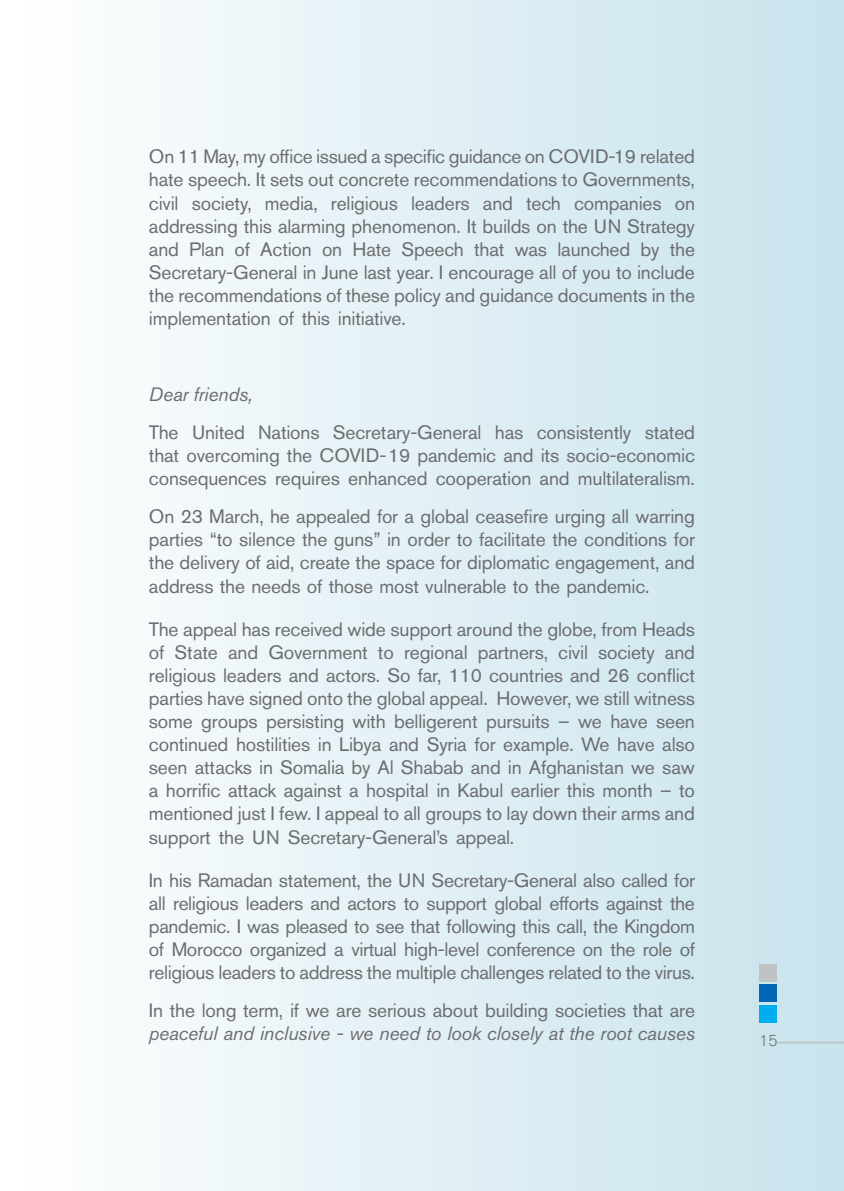
<style>
.page{position:relative;width:844px;height:1191px;background:#fff}
.page>*{position:absolute;margin:0;border:0;box-sizing:border-box;transform-origin:0 0}
.t1{font:19.25px/23.1px "Akzidenz Grotesk BE";letter-spacing:-.01em;color:#6c6d70;text-align:justify}
.t2{font:italic 19.25px "Akzidenz Grotesk BE";letter-spacing:-.01em;color:#6c6d70}
.t3{font:300 15.75px "Akzidenz Grotesk BE";color:#6c6d70}
</style>
<div class="page">
<div style="left:0;top:0;width:843px;height:1191px;background:linear-gradient(to right,#fff,#c7e3ec)"></div>
<div style="left:759px;top:1004px;width:17px;height:18px;background:#00aeef"></div>
<div style="left:759px;top:984px;width:17px;height:18px;background:#0166b3"></div>
<div style="left:759px;top:964px;width:17px;height:18px;background:#bfc3c4"></div>
<hr style="left:776px;top:1041px;width:67px;height:2px;background:#bfc3c4">
<p class="t1" style="left:149px;top:145px;width:547px">On 11 May, my office issued a specific guidance on COVID- 19 related hate speech. It sets out concrete recommendations to Governments, civil society, media, religious leaders and tech companies on addressing this alarming phenomenon. It builds on the UN Strategy and Plan of Action on Hate Speech that was launched by the Secretary-General in June last year. I encourage all of you to include the recommendations of these policy and guidance documents in the implementation of this initiative.</p>
<p class="t2" style="left:149px;top:383px;width:105px">Dear friends,</p>
<p class="t1" style="left:149px;top:421px;width:547px">The United Nations Secretary-General has consistently stated that overcoming the COVID- 19 pandemic and its socio-economic consequences requires enhanced cooperation and multilateralism.</p>
<p class="t1" style="left:149px;top:505px;width:547px">On 23 March, he appealed for a global ceasefire urging all warring parties “to silence the guns” in order to facilitate the conditions for the delivery of aid, create the space for diplomatic engagement, and address the needs of those most vulnerable to the pandemic.</p>
<p class="t1" style="left:149px;top:617px;width:547px">The appeal has received wide support around the globe, from Heads of State and Government to regional partners, civil society and religious leaders and actors. So far, 110 countries and 26 conflict parties have signed onto the global appeal. However, we still witness some groups persisting with belligerent pursuits – we have seen continued hostilities in Libya and Syria for example. We have also seen attacks in Somalia by Al Shabab and in Afghanistan we saw a horrific attack against a hospital in Kabul earlier this month – to mentioned just I few. I appeal to all groups to lay down their arms and support the UN Secretary-General’s appeal.</p>
<p class="t1" style="left:149px;top:868px;width:547px">In his Ramadan statement, the UN Secretary-General also called for all religious leaders and actors to support global efforts against the pandemic. I was pleased to see that following this call, the Kingdom of Morocco organized a virtual high-level conference on the role of religious leaders to address the multiple challenges related to the virus.</p>
<p class="t1" style="left:149px;top:998px;width:547px">In the long term, if we are serious about building societies that are</p>
<p class="t2" style="left:149px;top:1021px;width:547px">peaceful and inclusive - we need to look closely at the root causes</p>
<p class="t3" style="left:759px;top:1032px;width:20px">15</p>
</div>
